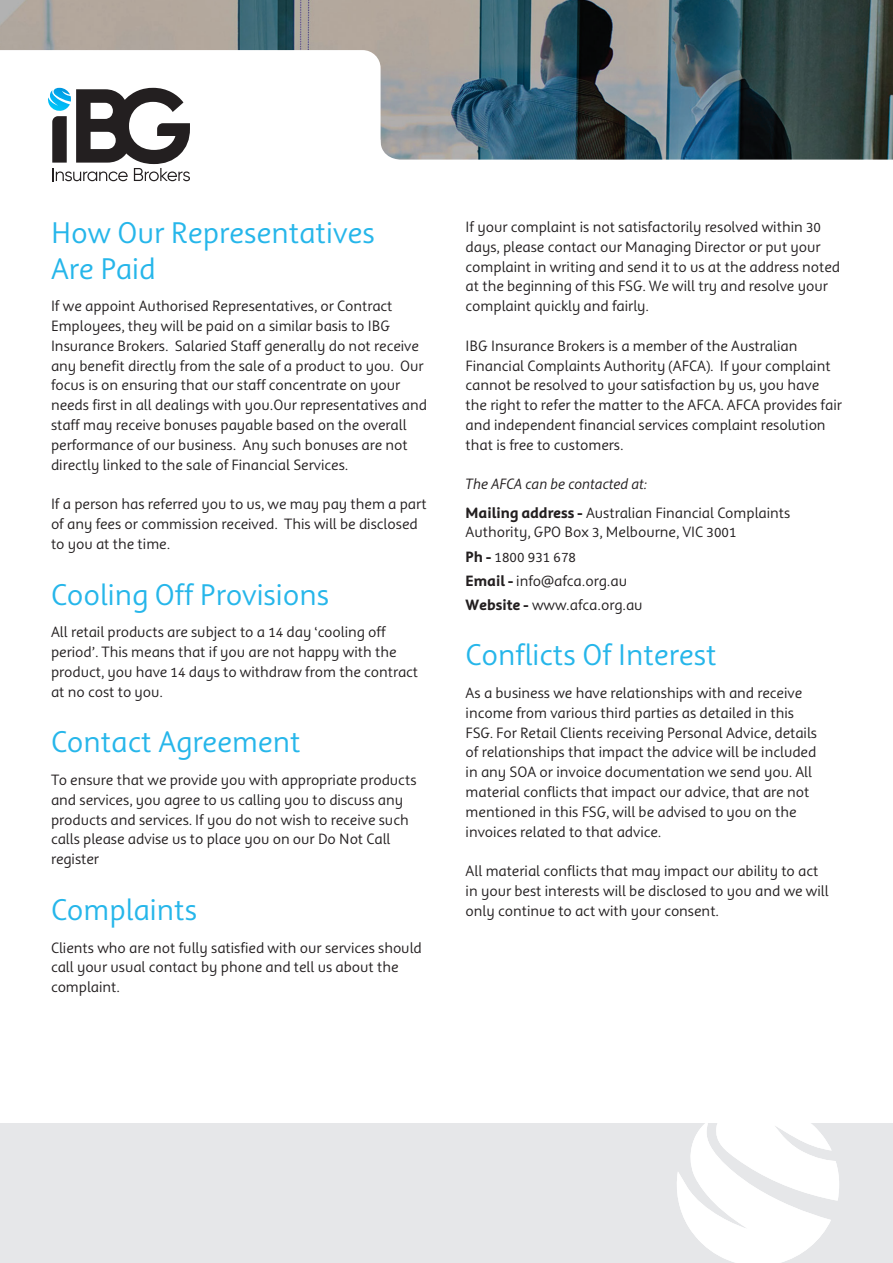
<style>
.page{position:relative;width:893px;height:1263px;background:#fff}
.page>*{position:absolute;margin:0;border:0;box-sizing:border-box;transform-origin:0 0}
.t1{font:33px "Harmony Display";color:#26b6ea}
.t2{font:16.5px/19.8px "Harmony Display";color:#231f20}
.t3{font:italic 16.5px "Harmony Display";color:#231f20}
.s1{font-family:"Harmony Text";font-weight:700}
</style>
<div class="page">
<div style="left:0;top:1124px;width:893px;height:139px;background:#e6e7e9"></div>
<svg style="left:677px;top:1124px;width:162px;height:139px"></svg>
<img style="left:0;top:0;width:893px;height:160px">
<svg style="left:0;top:50px;width:381px;height:110px"></svg>
<svg style="left:48px;top:88px;width:142px;height:93px"></svg>
<p class="t1" style="left:51px;top:215px;width:325px">How Our Representatives</p>
<p class="t1" style="left:51px;top:251px;width:106px">Are Paid</p>
<p class="t2" style="left:51px;top:296px;width:378px">If we appoint Authorised Representatives, or Contract Employees, they will be paid on a similar basis to IBG Insurance Brokers. Salaried Staff generally do not receive any benefit directly from the sale of a product to you. Our focus is on ensuring that our staff concentrate on your needs first in all dealings with you.Our representatives and staff may receive bonuses payable based on the overall performance of our business. Any such bonuses are not directly linked to the sale of Financial Services.</p>
<p class="t2" style="left:51px;top:494px;width:377px">If a person has referred you to us, we may pay them a part of any fees or commission received. This will be disclosed to you at the time.</p>
<p class="t1" style="left:51px;top:577px;width:280px">Cooling Off Provisions</p>
<p class="t2" style="left:51px;top:622px;width:369px">All retail products are subject to a 14 day ‘cooling off period’. This means that if you are not happy with the product, you have 14 days to withdraw from the contract at no cost to you.</p>
<p class="t1" style="left:51px;top:725px;width:251px">Contact Agreement</p>
<p class="t2" style="left:51px;top:770px;width:367px">To ensure that we provide you with appropriate products and services, you agree to us calling you to discuss any products and services. If you do not wish to receive such calls please advise us to place you on our Do Not Call register</p>
<p class="t1" style="left:51px;top:892px;width:148px">Complaints</p>
<p class="t2" style="left:51px;top:938px;width:372px">Clients who are not fully satisfied with our services should call your usual contact by phone and tell us about the complaint.</p>
<p class="t2" style="left:466px;top:217px;width:376px">If your complaint is not satisfactorily resolved within 30 days, please contact our Managing Director or put your complaint in writing and send it to us at the address noted at the beginning of this FSG. We will try and resolve your complaint quickly and fairly.</p>
<p class="t2" style="left:466px;top:336px;width:378px">IBG Insurance Brokers is a member of the Australian Financial Complaints Authority (AFCA). If your complaint cannot be resolved to your satisfaction by us, you have the right to refer the matter to the AFCA. AFCA provides fair and independent financial services complaint resolution that is free to customers.</p>
<p class="t3" style="left:466px;top:475px;width:183px">The AFCA can be contacted at:</p>
<p class="t2" style="left:466px;top:503px;width:326px"><span class="s1">Mailing address -</span> Australian Financial Complaints<br>Authority, GPO Box 3, Melbourne, VIC 3001</p>
<p class="t2" style="left:466px;top:547px;width:112px"><span class="s1">Ph -</span> 1800 931 678</p>
<p class="t2" style="left:466px;top:571px;width:163px"><span class="s1">Email -</span> info@afca.org.au</p>
<p class="t2" style="left:466px;top:595px;width:179px"><span class="s1">Website -</span> www.afca.org.au</p>
<p class="t1" style="left:466px;top:638px;width:253px">Conflicts Of Interest</p>
<p class="t2" style="left:466px;top:683px;width:353px">As a business we have relationships with and receive income from various third parties as detailed in this FSG. For Retail Clients receiving Personal Advice, details of relationships that impact the advice will be included in any SOA or invoice documentation we send you. All material conflicts that impact our advice, that are not mentioned in this FSG, will be advised to you on the invoices related to that advice.</p>
<p class="t2" style="left:466px;top:861px;width:365px">All material conflicts that may impact our ability to act in your best interests will be disclosed to you and we will only continue to act with your consent.</p>
</div>
